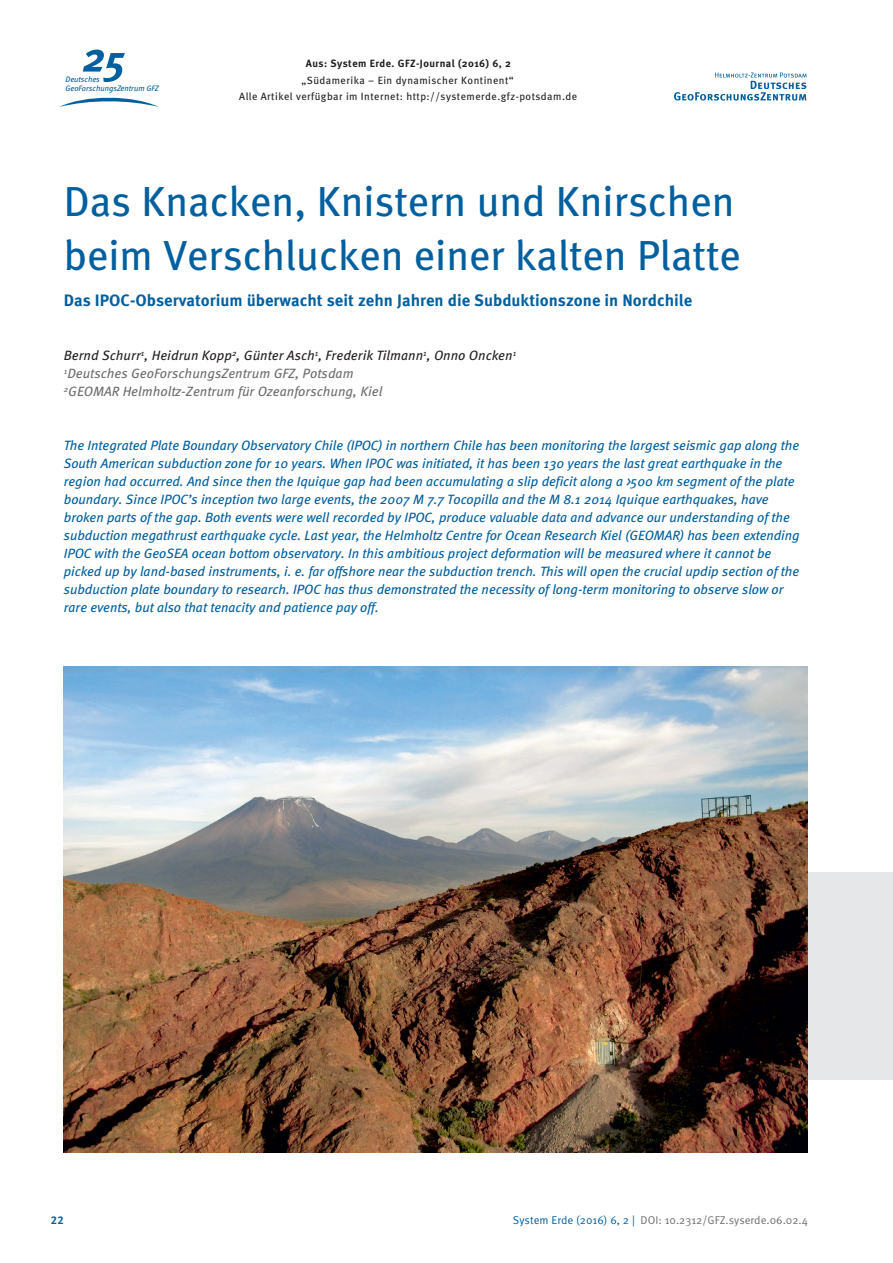
<style>
.page{position:relative;width:893px;height:1263px;background:#fff}
.page>*{position:absolute;margin:0;border:0;box-sizing:border-box;transform-origin:0 0}
.t1{font:42px/54px "Meta";color:#005f9f}
.t2{font:700 16.5px "Meta Pro";color:#005f9f}
.t3{font:italic 13.5px/18px "Meta";color:#005f9f}
.t4{font:italic 13.5px/18px "Meta Pro";color:#6c6d70}
.t5{font:11.25px "Meta Pro";color:#6c6d70}
.t6{font:700 11.25px "Meta Pro";color:#005f9f}
.t7{font:10.5px/16.5px "Meta";letter-spacing:.045em;color:#231f20;text-align:center}
.t8{font:700 10.5px "Meta";letter-spacing:.045em;color:#231f20}
.t9{font:italic 7.95px/9.4px "Meta";color:#005f9f}
.s1{color:#231f20}
.s2{color:#005f9f}
</style>
<div class="page">
<div style="left:795px;top:872px;width:98px;height:208px;background:#e6e7e9"></div>
<img style="left:64px;top:666px;width:744px;height:486px">
<svg style="left:674px;top:73px;width:133px;height:28px"></svg>
<svg style="left:59px;top:97px;width:100px;height:10px"></svg>
<svg style="left:83px;top:50px;width:42px;height:32px"></svg>
<p class="t9" style="left:65px;top:74px;width:95px">Deutsches<br>GeoForschungsZentrum GFZ</p>
<p class="t8" style="left:306px;top:57px;width:207px">Aus: System Erde. GFZ-Journal (2016) 6, 2</p>
<p class="t7" style="left:239px;top:72px;width:339px">„Südamerika – Ein dynamischer Kontinent“<br>Alle Artikel verfügbar im Internet: http://systemerde.gfz-potsdam.de</p>
<h1 class="t1" style="left:64px;top:173px;width:679px">Das Knacken, Knistern und Knirschen beim Verschlucken einer kalten Platte</h1>
<p class="t2" style="left:64px;top:290px;width:630px">Das IPOC-Observatorium überwacht seit zehn Jahren die Subduktionszone in Nordchile</p>
<p class="t4" style="left:64px;top:346px;width:454px"><span class="s1">Bernd Schurr</span><sup>1</sup><span class="s1">, Heidrun Kopp</span><sup>2</sup><span class="s1">, Günter Asch</span><sup>1</sup><span class="s1">, Frederik Tilmann</span><sup>1</sup><span class="s1">, Onno Oncken</span><sup>1<br></sup><sup>1</sup>Deutsches GeoForschungsZentrum GFZ, Potsdam<br><sup>2</sup>GEOMAR Helmholtz-Zentrum für Ozeanforschung, Kiel</p>
<p class="t3" style="left:64px;top:436px;width:737px">The Integrated Plate Boundary Observatory Chile (IPOC) in northern Chile has been monitoring the largest seismic gap along the South American subduction zone for 10 years. When IPOC was initiated, it has been 130 years the last great earthquake in the region had occurred. And since then the Iquique gap had been accumulating a slip deficit along a &gt;500 km segment of the plate boundary. Since IPOC’s inception two large events, the 2007 M 7.7 Tocopilla and the M 8.1 2014 Iquique earthquakes, have broken parts of the gap. Both events were well recorded by IPOC, produce valuable data and advance our understanding of the subduction megathrust earthquake cycle. Last year, the Helmholtz Centre for Ocean Research Kiel (GEOMAR) has been extending IPOC with the GeoSEA ocean bottom observatory. In this ambitious project deformation will be measured where it cannot be picked up by land-based instruments, i. e. far offshore near the subduction trench. This will open the crucial updip section of the subduction plate boundary to research. IPOC has thus demonstrated the necessity of long-term monitoring to observe slow or rare events, but also that tenacity and patience pay off.</p>
<p class="t6" style="left:51px;top:1213px;width:14px">22</p>
<p class="t5" style="left:513px;top:1213px;width:296px"><span class="s2">System Erde (2016) 6, 2 |</span> DOI: 10.2312/GFZ.syserde.06.02.4</p>
</div>
